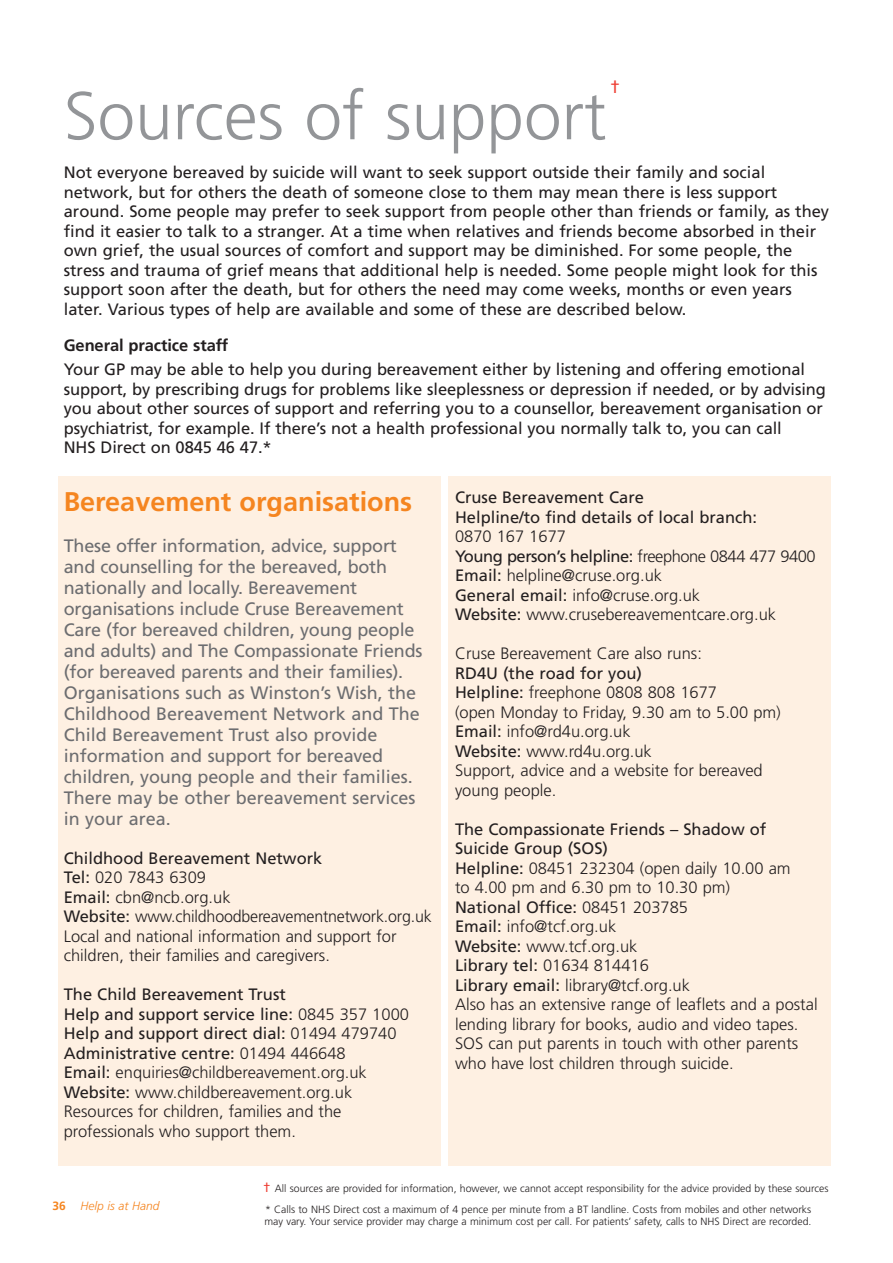
<style>
.page{position:relative;width:893px;height:1263px;background:#fff}
.page>*{position:absolute;margin:0;border:0;box-sizing:border-box;transform-origin:0 0}
.t1{font:300 67.5px "Frutiger";color:#939598}
.t2{font:700 27px "Frutiger";color:#f58520}
.t3{font:18px/21px "Frutiger";letter-spacing:-.01em;color:#6c6d70}
.t4{font:18px "Frutiger";color:#ee3e34}
.t5{font:300 16.5px/19.5px "Frutiger";color:#231f20}
.t6{font:16.5px/19.5px "Frutiger";color:#231f20}
.t7{font:700 16.5px "Frutiger";letter-spacing:-.005em;color:#231f20}
.t8{font:italic 300 12px "Frutiger";color:#f58520}
.t9{font:300 10.5px/12px "Frutiger";color:#231f20}
.s1{font-weight:400}
.s2{font-weight:400;font-size:13.5px;color:#ee3e34}
.s3{font-weight:700;font-style:normal}
</style>
<div class="page">
<div style="left:448px;top:476px;width:382px;height:690px;background:#fef0e2"></div>
<div style="left:58px;top:476px;width:383px;height:690px;background:#fef0e2"></div>
<p class="t4" style="left:610px;top:79px;width:12px">†</p>
<h1 class="t1" style="left:64px;top:89px;width:544px">Sources of support</h1>
<p class="t6" style="left:64px;top:164px;width:767px">Not everyone bereaved by suicide will want to seek support outside their family and social network, but for others the death of someone close to them may mean there is less support around. Some people may prefer to seek support from people other than friends or family, as they find it easier to talk to a stranger. At a time when relatives and friends become absorbed in their own grief, the usual sources of comfort and support may be diminished. For some people, the stress and trauma of grief means that additional help is needed. Some people might look for this support soon after the death, but for others the need may come weeks, months or even years later. Various types of help are available and some of these are described below.</p>
<p class="t7" style="left:64px;top:339px;width:166px">General practice staff</p>
<p class="t6" style="left:64px;top:361px;width:764px">Your GP may be able to help you during bereavement either by listening and offering emotional support, by prescribing drugs for problems like sleeplessness or depression if needed, or by advising you about other sources of support and referring you to a counsellor, bereavement organisation or psychiatrist, for example. If there’s not a health professional you normally talk to, you can call<br>NHS Direct on 0845 46 47.*</p>
<h2 class="t2" style="left:64px;top:491px;width:350px">Bereavement organisations</h2>
<p class="t3" style="left:64px;top:536px;width:360px">These offer information, advice, support and counselling for the bereaved, both nationally and locally. Bereavement organisations include Cruse Bereavement Care (for bereaved children, young people and adults) and The Compassionate Friends (for bereaved parents and their families).<br>Organisations such as Winston’s Wish, the Childhood Bereavement Network and The Child Bereavement Trust also provide information and support for bereaved children, young people and their families.<br>There may be other bereavement services in your area.</p>
<p class="t5" style="left:64px;top:849px;width:369px"><span class="s1">Childhood Bereavement Network<br>Tel:</span> 020 7843 6309<br><span class="s1">Email:</span> cbn@ncb.org.uk<br><span class="s1">Website:</span> www.childhoodbereavementnetwork.org.uk Local and national information and support for children, their families and caregivers.</p>
<p class="t5" style="left:64px;top:986px;width:347px"><span class="s1">The Child Bereavement Trust<br>Help and support service line:</span> 0845 357 1000<br><span class="s1">Help and support direct dial:</span> 01494 479740<br><span class="s1">Administrative centre:</span> 01494 446648<br><span class="s1">Email:</span> enquiries@childbereavement.org.uk <span class="s1">Website:</span> www.childbereavement.org.uk Resources for children, families and the professionals who support them.</p>
<p class="t6" style="left:455px;top:489px;width:304px">Cruse Bereavement Care<br>Helpline/to find details of local branch:</p>
<p class="t5" style="left:455px;top:528px;width:362px">0870 167 1677<br><span class="s1">Young person’s helpline:</span> freephone 0844 477 9400<br><span class="s1">Email:</span> helpline@cruse.org.uk<br><span class="s1">General email:</span> info@cruse.org.uk<br><span class="s1">Website:</span> www.crusebereavementcare.org.uk</p>
<p class="t5" style="left:455px;top:645px;width:248px">Cruse Bereavement Care also runs:</p>
<p class="t5" style="left:455px;top:665px;width:327px"><span class="s1">RD4U (the road for you)<br>Helpline:</span> freephone 0808 808 1677<br>(open Monday to Friday, 9.30 am to 5.00 pm)<br><span class="s1">Email:</span> info@rd4u.org.uk<br><span class="s1">Website:</span> www.rd4u.org.uk<br>Support, advice and a website for bereaved young people.</p>
<p class="t5" style="left:455px;top:821px;width:364px"><span class="s1">The Compassionate Friends – Shadow of Suicide Group (SOS)<br>Helpline:</span> 08451 232304 (open daily 10.00 am<br>to 4.00 pm and 6.30 pm to 10.30 pm)<br><span class="s1">National Office:</span> 08451 203785<br><span class="s1">Email:</span> info@tcf.org.uk<br><span class="s1">Website:</span> www.tcf.org.uk<br><span class="s1">Library tel:</span> 01634 814416<br><span class="s1">Library email:</span> library@tcf.org.uk<br>Also has an extensive range of leaflets and a postal lending library for books, audio and video tapes.<br>SOS can put parents in touch with other parents who have lost children through suicide.</p>
<p class="t9" style="left:263px;top:1183px;width:567px"><span class="s2">†</span> All sources are provided for information, however, we cannot accept responsibility for the advice provided by these sources</p>
<p class="t8" style="left:53px;top:1201px;width:109px"><span class="s3">36</span> Help is at Hand</p>
<p class="t9" style="left:264px;top:1204px;width:548px">* Calls to NHS Direct cost a maximum of 4 pence per minute from a BT landline. Costs from mobiles and other networks may vary. Your service provider may charge a minimum cost per call. For patients’ safety, calls to NHS Direct are recorded.</p>
</div>
